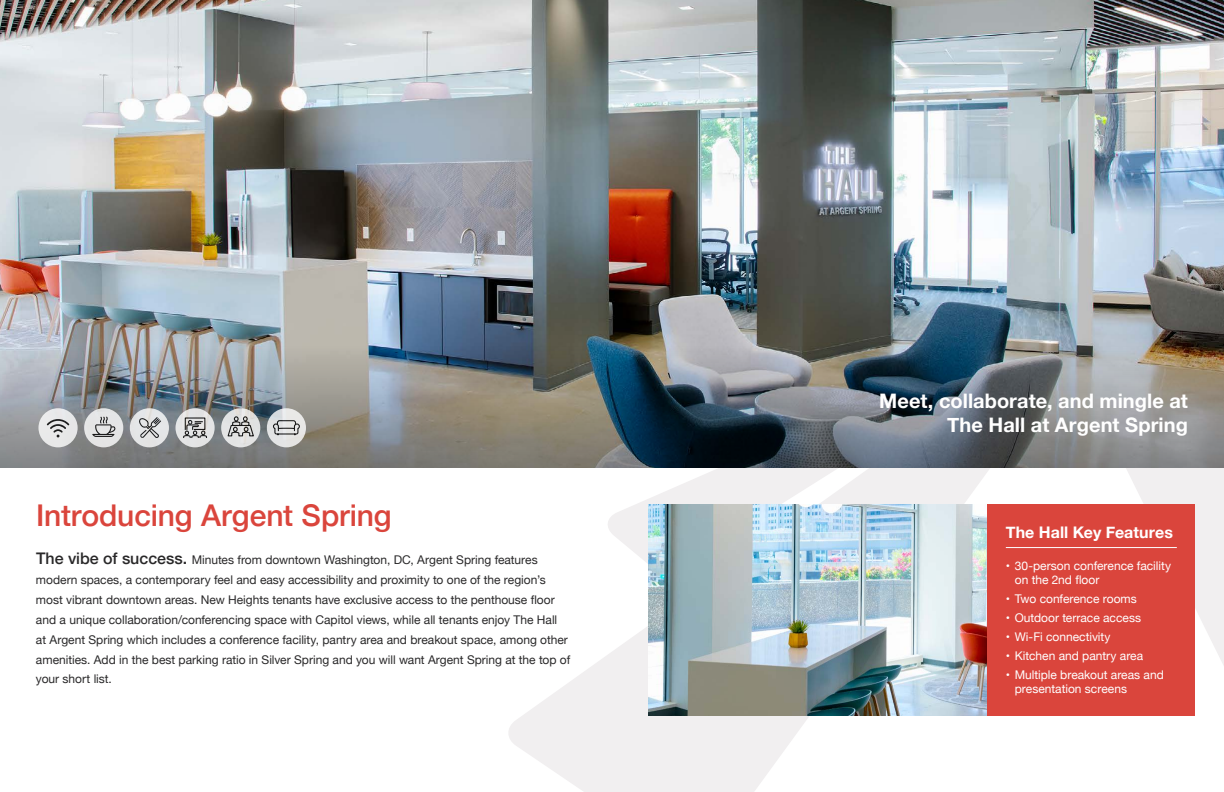
<style>
.page{position:relative;width:1224px;height:792px;background:#fff}
.page>*{position:absolute;margin:0;border:0;box-sizing:border-box;transform-origin:0 0}
.t1{font:500 30px "Helvetica Neue";letter-spacing:-.005em;color:#da453c}
.t2{font:700 20px/24px "Helvetica Neue";letter-spacing:.005em;color:#fff;text-align:right}
.t3{font:700 16px "Helvetica Neue";letter-spacing:.005em;color:#fff}
.t4{font:12px/19.9px "Helvetica Neue";color:#292829}
.t5{font:12px/14.4px "Helvetica Neue";color:#fff}
.s1{font-weight:500;font-size:16px}
</style>
<div class="page">
<svg style="left:509px;top:626px;width:300px;height:166px;fill:#f1eff0"></svg>
<svg style="left:608px;top:468px;width:382px;height:95px;fill:#f1eff0"></svg>
<svg style="left:1126px;top:468px;width:98px;height:197px;fill:#f1eff0"></svg>
<img style="left:0;top:0;width:1224px;height:337px">
<img style="left:0;top:337px;width:1224px;height:131px">
<img style="left:648px;top:504px;width:340px;height:212px">
<div style="left:988px;top:504px;width:207px;height:212px;background:#da453c"></div>
<svg style="left:38px;top:408px;width:40px;height:39px"></svg>
<svg style="left:47px;top:419px;width:22px;height:18px"></svg>
<div style="left:84px;top:408px;width:39px;height:39px;background:#e5e5e5;border-radius:50%"></div>
<svg style="left:92px;top:417px;width:23px;height:20px"></svg>
<div style="left:130px;top:408px;width:39px;height:39px;background:#e4e5e6;border-radius:50%"></div>
<svg style="left:139px;top:417px;width:22px;height:21px"></svg>
<svg style="left:221px;top:408px;width:39px;height:39px"></svg>
<svg style="left:227px;top:416px;width:28px;height:21px"></svg>
<svg style="left:175px;top:408px;width:40px;height:39px"></svg>
<svg style="left:182px;top:417px;width:26px;height:22px"></svg>
<div style="left:267px;top:408px;width:39px;height:39px;background:linear-gradient(to right,#dbdfe2,#eae8e4);border-radius:50%"></div>
<svg style="left:272px;top:420px;width:28px;height:16px"></svg>
<hr style="left:1006px;top:547px;width:171px;height:1px;background:#fff">
<h1 class="t1" style="left:36px;top:491px;width:357px">Introducing Argent Spring</h1>
<p class="t4" style="left:36px;top:551px;width:536px"><span class="s1">The vibe of success.</span> Minutes from downtown Washington, DC, Argent Spring features modern spaces, a contemporary feel and easy accessibility and proximity to one of the region’s most vibrant downtown areas. New Heights tenants have exclusive access to the penthouse floor and a unique collaboration/conferencing space with Capitol views, while all tenants enjoy The Hall at Argent Spring which includes a conference facility, pantry area and breakout space, among other amenities. Add in the best parking ratio in Silver Spring and you will want Argent Spring at the top of your short list.</p>
<h2 class="t2" style="left:879px;top:389px;width:310px">Meet, collaborate, and mingle at<br>The Hall at Argent Spring</h2>
<h3 class="t3" style="left:1006px;top:519px;width:169px">The Hall Key Features</h3>
<p class="t5" style="left:1015px;top:559px;width:158px;text-indent:-9px">• 30-person conference facility on the 2nd floor</p>
<p class="t5" style="left:1006px;top:593px;width:133px">• Two conference rooms</p>
<p class="t5" style="left:1006px;top:611px;width:137px">• Outdoor terrace access</p>
<p class="t5" style="left:1006px;top:630px;width:106px">• Wi-Fi connectivity</p>
<p class="t5" style="left:1006px;top:649px;width:139px">• Kitchen and pantry area</p>
<p class="t5" style="left:1015px;top:668px;width:151px;text-indent:-9px">• Multiple breakout areas and presentation screens</p>
</div>
